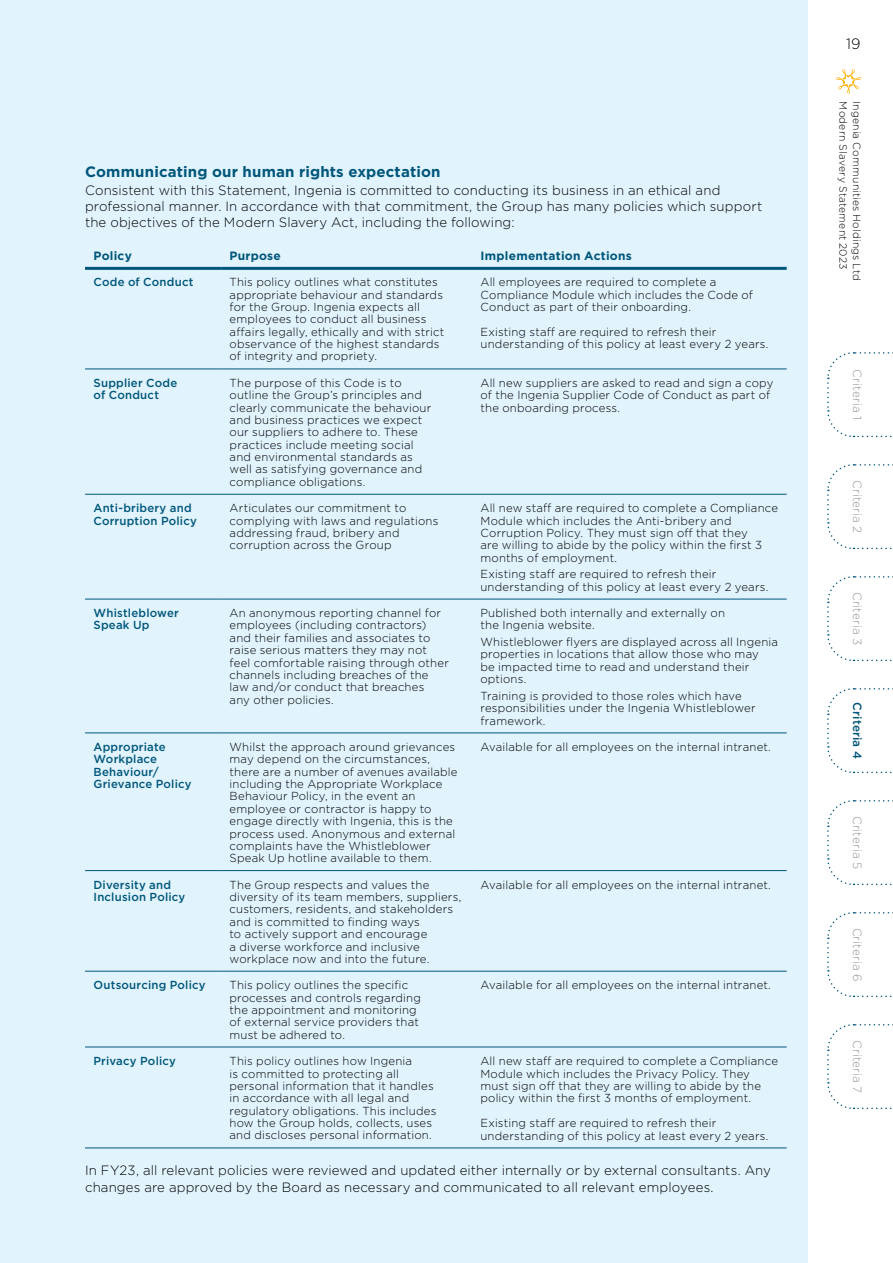
<style>
.page{position:relative;width:893px;height:1263px;background:#e1f4fd}
.page>*{position:absolute;margin:0;border:0;box-sizing:border-box;transform-origin:0 0}
.t1{font:700 15px "Gotham";letter-spacing:.01em;color:#00567a}
.t2{font:300 15px "Gotham";color:#000}
.t3{font:300 13.5px/16px "Gotham";letter-spacing:.01em;color:#000}
.t4{font:300 12px "Gotham";letter-spacing:.01em;color:#939598}
.t5{font:700 12px "Gotham";letter-spacing:.02em;color:#00567a}
.t6{font:500 12px "Gotham";letter-spacing:.01em;color:#00567a}
.t7{font:300 11.7px/12.5px "Gotham";letter-spacing:.015em;color:#000}
.t8{font:500 11.7px/12.5px "Gotham";letter-spacing:.02em;color:#00567a}
.t9{font:300 10.5px "Gotham";letter-spacing:.02em;color:#000}
</style>
<div class="page">
<hr style="left:85px;top:267px;width:136px;height:3px;background:#00567a">
<hr style="left:221px;top:267px;width:251px;height:3px;background:#00567a">
<hr style="left:472px;top:267px;width:315px;height:3px;background:#00567a">
<hr style="left:85px;top:369px;width:136px;height:1px;background:#00567a">
<hr style="left:221px;top:369px;width:251px;height:1px;background:#00567a">
<hr style="left:472px;top:369px;width:315px;height:1px;background:#00567a">
<hr style="left:85px;top:494px;width:136px;height:1px;background:#00567a">
<hr style="left:221px;top:494px;width:251px;height:1px;background:#00567a">
<hr style="left:472px;top:494px;width:315px;height:1px;background:#00567a">
<hr style="left:85px;top:599px;width:136px;height:1px;background:#00567a">
<hr style="left:221px;top:599px;width:251px;height:1px;background:#00567a">
<hr style="left:472px;top:599px;width:315px;height:1px;background:#00567a">
<hr style="left:85px;top:732px;width:136px;height:1px;background:#00567a">
<hr style="left:221px;top:732px;width:251px;height:1px;background:#00567a">
<hr style="left:472px;top:732px;width:315px;height:1px;background:#00567a">
<hr style="left:85px;top:870px;width:136px;height:1px;background:#00567a">
<hr style="left:221px;top:870px;width:251px;height:1px;background:#00567a">
<hr style="left:472px;top:870px;width:315px;height:1px;background:#00567a">
<hr style="left:85px;top:971px;width:136px;height:1px;background:#00567a">
<hr style="left:221px;top:971px;width:251px;height:1px;background:#00567a">
<hr style="left:472px;top:971px;width:315px;height:1px;background:#00567a">
<hr style="left:85px;top:1046px;width:136px;height:1px;background:#00567a">
<hr style="left:221px;top:1046px;width:251px;height:1px;background:#00567a">
<hr style="left:472px;top:1046px;width:315px;height:1px;background:#00567a">
<hr style="left:85px;top:1147px;width:136px;height:1px;background:#00567a">
<hr style="left:221px;top:1147px;width:251px;height:1px;background:#00567a">
<hr style="left:472px;top:1147px;width:315px;height:1px;background:#00567a">
<div style="left:808px;top:0;width:85px;height:1263px;background:#fff"></div>
<svg style="left:827px;top:352px;width:66px;height:86px"></svg>
<svg style="left:827px;top:464px;width:66px;height:86px"></svg>
<svg style="left:827px;top:576px;width:66px;height:86px"></svg>
<svg style="left:827px;top:688px;width:66px;height:86px"></svg>
<svg style="left:827px;top:800px;width:66px;height:86px"></svg>
<svg style="left:827px;top:912px;width:66px;height:86px"></svg>
<svg style="left:827px;top:1024px;width:66px;height:86px"></svg>
<svg style="left:836px;top:69px;width:25px;height:25px"></svg>
<p class="t1" style="left:85px;top:161px;width:357px">Communicating our human rights expectation</p>
<p class="t3" style="left:85px;top:182px;width:679px">Consistent with this Statement, Ingenia is committed to conducting its business in an ethical and professional manner. In accordance with that commitment, the Group has many policies which support the objectives of the Modern Slavery Act, including the following:</p>
<p class="t5" style="left:94px;top:248px;width:40px">Policy</p>
<p class="t5" style="left:230px;top:248px;width:53px">Purpose</p>
<p class="t5" style="left:480px;top:248px;width:153px">Implementation Actions</p>
<p class="t8" style="left:94px;top:276px;width:101px">Code of Conduct</p>
<p class="t7" style="left:230px;top:275px;width:216px">This policy outlines what constitutes appropriate behaviour and standards for the Group. Ingenia expects all employees to conduct all business affairs legally, ethically and with strict observance of the highest standards of integrity and propriety.</p>
<p class="t7" style="left:480px;top:275px;width:274px">All employees are required to complete a<br>Compliance Module which includes the Code of<br>Conduct as part of their onboarding.</p>
<p class="t7" style="left:480px;top:325px;width:289px">Existing staff are required to refresh their understanding of this policy at least every 2 years.</p>
<p class="t8" style="left:94px;top:376px;width:85px">Supplier Code of Conduct</p>
<p class="t7" style="left:230px;top:376px;width:203px">The purpose of this Code is to outline the Group’s principles and clearly communicate the behaviour and business practices we expect our suppliers to adhere to. These practices include meeting social and environmental standards as well as satisfying governance and compliance obligations.</p>
<p class="t7" style="left:480px;top:376px;width:294px">All new suppliers are asked to read and sign a copy of the Ingenia Supplier Code of Conduct as part of the onboarding process.</p>
<p class="t8" style="left:94px;top:502px;width:105px">Anti-bribery and<br>Corruption Policy</p>
<p class="t7" style="left:230px;top:501px;width:210px">Articulates our commitment to complying with laws and regulations addressing fraud, bribery and corruption across the Group</p>
<p class="t7" style="left:480px;top:501px;width:299px">All new staff are required to complete a Compliance Module which includes the Anti-bribery and Corruption Policy. They must sign off that they<br>are willing to abide by the policy within the first 3 months of employment.</p>
<p class="t7" style="left:480px;top:568px;width:289px">Existing staff are required to refresh their understanding of this policy at least every 2 years.</p>
<p class="t8" style="left:94px;top:606px;width:87px">Whistleblower<br>Speak Up</p>
<p class="t7" style="left:230px;top:606px;width:221px">An anonymous reporting channel for employees (including contractors) and their families and associates to raise serious matters they may not feel comfortable raising through other channels including breaches of the law and/or conduct that breaches<br>any other policies.</p>
<p class="t7" style="left:480px;top:606px;width:246px">Published both internally and externally on the Ingenia website.</p>
<p class="t7" style="left:480px;top:635px;width:299px">Whistleblower flyers are displayed across all Ingenia properties in locations that allow those who may<br>be impacted time to read and understand their options.</p>
<p class="t7" style="left:480px;top:689px;width:277px">Training is provided to those roles which have responsibilities under the Ingenia Whistleblower framework.</p>
<p class="t8" style="left:93px;top:740px;width:100px">Appropriate<br>Workplace<br>Behaviour/<br>Grievance Policy</p>
<p class="t7" style="left:230px;top:740px;width:229px">Whilst the approach around grievances may depend on the circumstances, there are a number of avenues available including the Appropriate Workplace Behaviour Policy, in the event an employee or contractor is happy to engage directly with Ingenia, this is the process used. Anonymous and external complaints have the Whistleblower Speak Up hotline available to them.</p>
<p class="t7" style="left:480px;top:740px;width:292px">Available for all employees on the internal intranet.</p>
<p class="t8" style="left:93px;top:878px;width:93px">Diversity and<br>Inclusion Policy</p>
<p class="t7" style="left:230px;top:878px;width:233px">The Group respects and values the diversity of its team members, suppliers, customers, residents, and stakeholders and is committed to finding ways<br>to actively support and encourage<br>a diverse workforce and inclusive workplace now and into the future.</p>
<p class="t7" style="left:480px;top:878px;width:292px">Available for all employees on the internal intranet.</p>
<p class="t8" style="left:93px;top:979px;width:114px">Outsourcing Policy</p>
<p class="t7" style="left:230px;top:978px;width:193px">This policy outlines the specific processes and controls regarding the appointment and monitoring of external service providers that must be adhered to.</p>
<p class="t7" style="left:480px;top:979px;width:292px">Available for all employees on the internal intranet.</p>
<p class="t8" style="left:93px;top:1054px;width:84px">Privacy Policy</p>
<p class="t7" style="left:230px;top:1054px;width:208px">This policy outlines how Ingenia<br>is committed to protecting all personal information that it handles in accordance with all legal and regulatory obligations. This includes how the Group holds, collects, uses and discloses personal information.</p>
<p class="t7" style="left:480px;top:1054px;width:299px">All new staff are required to complete a Compliance Module which includes the Privacy Policy. They must sign off that they are willing to abide by the policy within the first 3 months of employment.</p>
<p class="t7" style="left:480px;top:1117px;width:289px">Existing staff are required to refresh their understanding of this policy at least every 2 years.</p>
<p class="t3" style="left:85px;top:1162px;width:687px">In FY23, all relevant policies were reviewed and updated either internally or by external consultants. Any changes are approved by the Board as necessary and communicated to all relevant employees.</p>
<p class="t2" style="left:846px;top:34px;width:16px">19</p>
<p class="t9" style="left:850px;top:101px;width:170px;rotate:90deg">Modern Slavery Statement 2023</p>
<p class="t9" style="left:863px;top:101px;width:181px;rotate:90deg">Ingenia Communities Holdings Ltd</p>
<p class="t4" style="left:865px;top:369px;width:52px;rotate:90deg">Criteria 1</p>
<p class="t4" style="left:865px;top:480px;width:55px;rotate:90deg">Criteria 2</p>
<p class="t4" style="left:865px;top:592px;width:55px;rotate:90deg">Criteria 3</p>
<p class="t6" style="left:865px;top:702px;width:58px;rotate:90deg">Criteria 4</p>
<p class="t4" style="left:865px;top:816px;width:55px;rotate:90deg">Criteria 5</p>
<p class="t4" style="left:865px;top:927px;width:56px;rotate:90deg">Criteria 6</p>
<p class="t4" style="left:865px;top:1040px;width:55px;rotate:90deg">Criteria 7</p>
</div>
